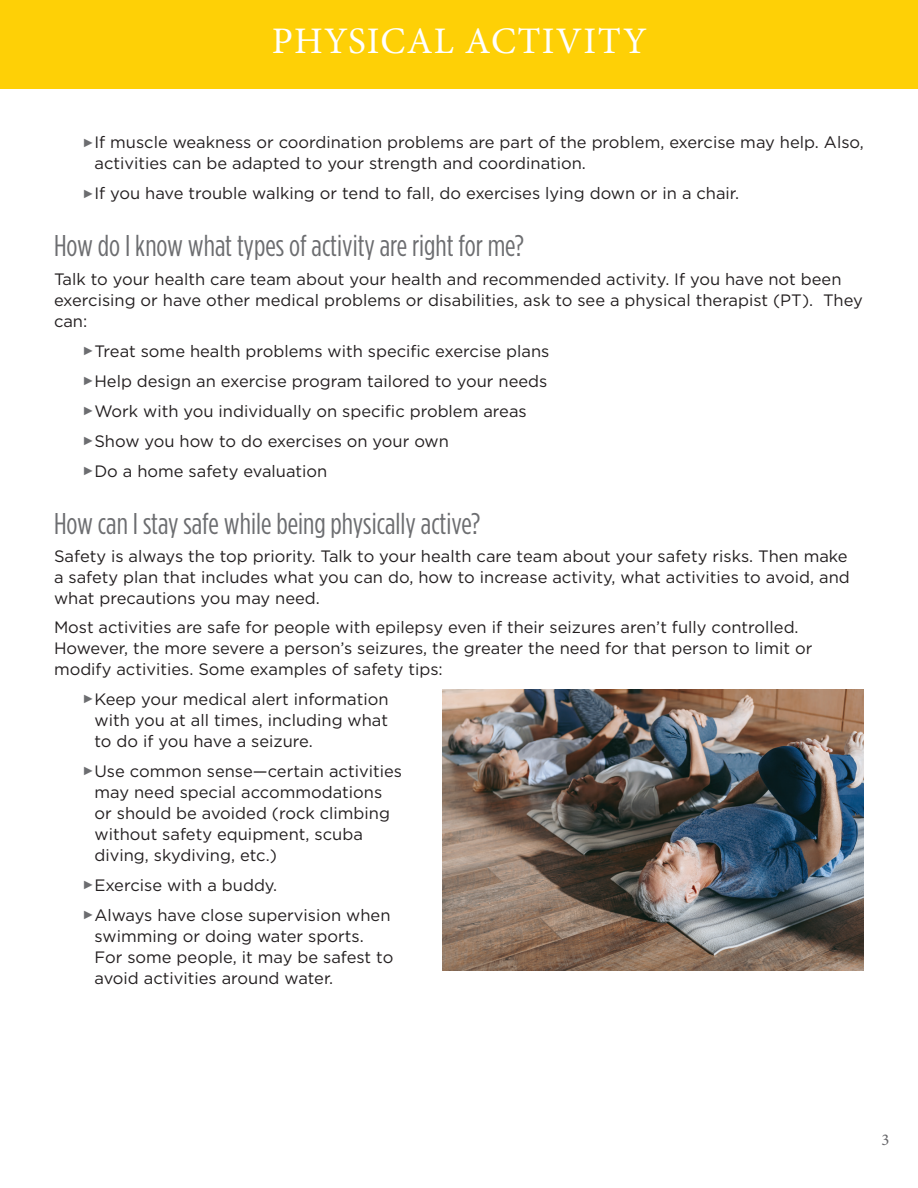
<style>
.page{position:relative;width:918px;height:1188px;background:#fff}
.page>*{position:absolute;margin:0;border:0;box-sizing:border-box;transform-origin:0 0}
.t1{font:37.5px "Minion Pro";letter-spacing:.035em;color:#fff}
.t2{font:30px "Gotham Condensed";color:#6c6d70}
.t3{font:16.5px/21px "Gotham";color:#231f20}
.t4{font:16.5px "Minion Pro";color:#636366}
.s1{font-family:"Arial";font-weight:700;font-size:12px;color:#6c6d70}
</style>
<div class="page">
<div style="left:0;top:0;width:918px;height:89px;background:#fed006"></div>
<img style="left:443px;top:690px;width:421px;height:281px">
<p class="t1" style="left:272px;top:16px;width:377px">PHYSICAL ACTIVITY</p>
<p class="t3" style="left:94px;top:132px;width:771px;text-indent:-12px"><span class="s1">►</span>If muscle weakness or coordination problems are part of the problem, exercise may help. Also, activities can be adapted to your strength and coordination.</p>
<p class="t3" style="left:82px;top:183px;width:658px"><span class="s1">►</span>If you have trouble walking or tend to fall, do exercises lying down or in a chair.</p>
<p class="t2" style="left:54px;top:230px;width:472px">How do I know what types of activity are right for me?</p>
<p class="t3" style="left:54px;top:268px;width:810px">Talk to your health care team about your health and recommended activity. If you have not been exercising or have other medical problems or disabilities, ask to see a physical therapist (PT). They can:</p>
<p class="t3" style="left:82px;top:340px;width:469px"><span class="s1">►</span>Treat some health problems with specific exercise plans</p>
<p class="t3" style="left:82px;top:370px;width:466px"><span class="s1">►</span>Help design an exercise program tailored to your needs</p>
<p class="t3" style="left:82px;top:400px;width:446px"><span class="s1">►</span>Work with you individually on specific problem areas</p>
<p class="t3" style="left:82px;top:430px;width:368px"><span class="s1">►</span>Show you how to do exercises on your own</p>
<p class="t3" style="left:82px;top:460px;width:246px"><span class="s1">►</span>Do a home safety evaluation</p>
<p class="t2" style="left:54px;top:507px;width:428px">How can I stay safe while being physically active?</p>
<p class="t3" style="left:54px;top:546px;width:797px">Safety is always the top priority. Talk to your health care team about your safety risks. Then make a safety plan that includes what you can do, how to increase activity, what activities to avoid, and what precautions you may need.</p>
<p class="t3" style="left:54px;top:616px;width:760px">Most activities are safe for people with epilepsy even if their seizures aren’t fully controlled.<br>However, the more severe a person’s seizures, the greater the need for that person to limit or modify activities. Some examples of safety tips:</p>
<p class="t3" style="left:94px;top:688px;width:296px;text-align:justify;text-indent:-12px"><span class="s1">►</span>Keep your medical alert information with you at all times, including what to do if you have a seizure.</p>
<p class="t3" style="left:94px;top:760px;width:309px;text-indent:-12px"><span class="s1">►</span>Use common sense—certain activities may need special accommodations or should be avoided (rock climbing without safety equipment, scuba diving, skydiving, etc.)</p>
<p class="t3" style="left:82px;top:874px;width:196px"><span class="s1">►</span>Exercise with a buddy.</p>
<p class="t3" style="left:94px;top:904px;width:300px;text-indent:-12px"><span class="s1">►</span>Always have close supervision when swimming or doing water sports.<br>For some people, it may be safest to avoid activities around water.</p>
<p class="t4" style="left:882px;top:1129px;width:9px">3</p>
</div>
